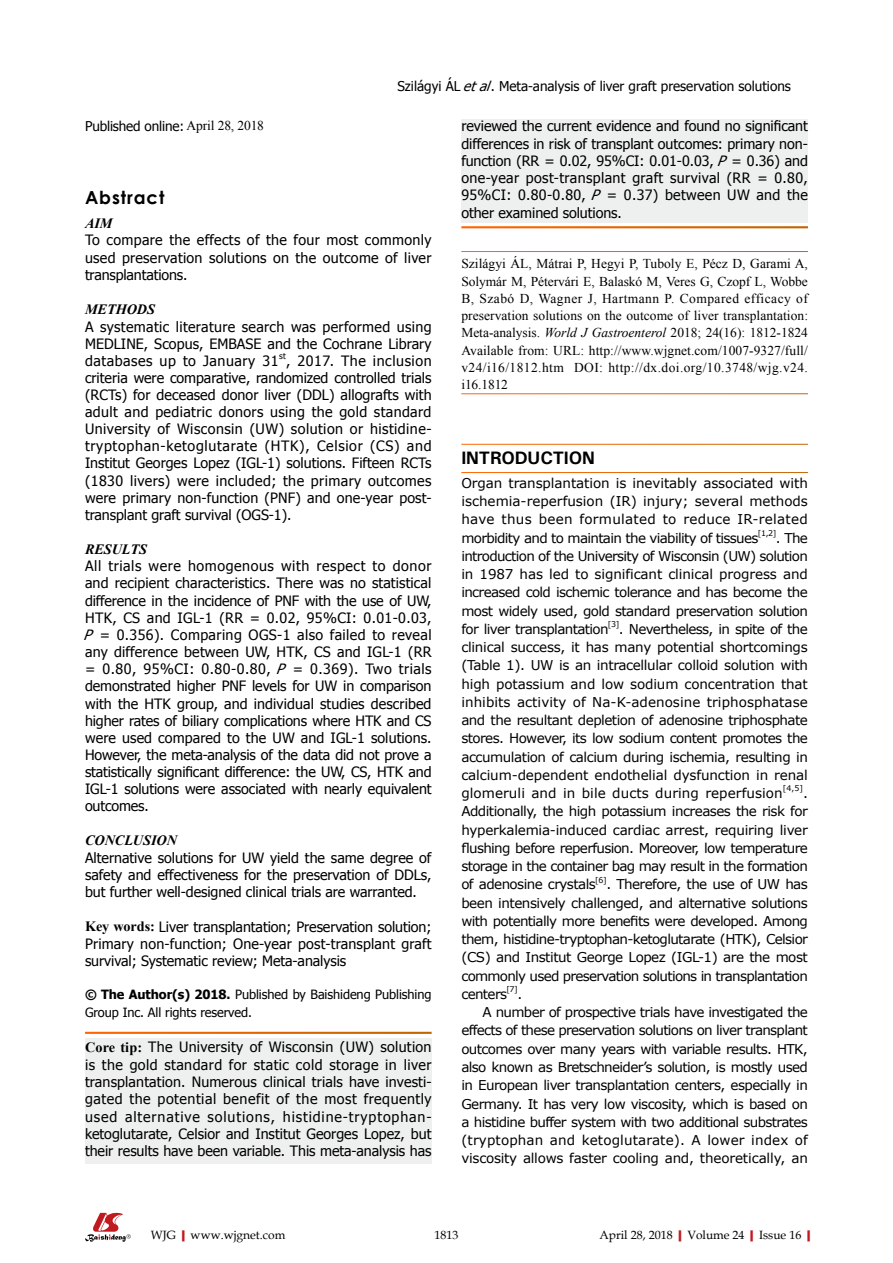
<style>
.page{position:relative;width:893px;height:1263px;background:#fff}
.page>*{position:absolute;margin:0;border:0;box-sizing:border-box;transform-origin:0 0}
.t1{font:700 18px "Univers";letter-spacing:-.01em;color:#000}
.t2{font:700 18px "Century Gothic";letter-spacing:.05em;color:#000}
.t3{font:14.25px/17.1px "Tahoma";color:#000;text-align:justify}
.t4{font:14.25px/17.2px "Tahoma";letter-spacing:.025em;color:#000}
.t5{font:14.25px/17.4px "Tahoma";letter-spacing:.02em;color:#000}
.t6{font:13.5px/18.3px "Verdana";letter-spacing:-.05em;color:#000;text-align:justify}
.t7{font:13.5px/17.2px "Times New Roman";letter-spacing:.03em;color:#000;text-align:justify}
.t8{font:13.5px "Tahoma";color:#000}
.t9{font:13.5px "Verdana";letter-spacing:-.02em;color:#000}
.t10{font:13.5px "Verdana";letter-spacing:.01em;color:#000}
.t11{font:12.75px/17.2px "Tahoma";letter-spacing:-.005em;color:#000}
.t12{font:12px "Book Antiqua";color:#000}
.t13{font:8.25px "Tahoma";color:#000}
.t14{font:7.8px "Verdana";color:#000}
.s1{font-style:italic}
.s2{font-family:"Times New Roman"}
.s3{font-family:"Times New Roman";font-weight:700;font-style:italic}
.s4{font-family:"Times New Roman";font-weight:700}
.s5{font-weight:700}
.s6{font-weight:700;color:#c01920}
</style>
<div class="page">
<div style="left:461px;top:119px;width:347px;height:103px;background:#eeefef"></div>
<div style="left:85px;top:1038px;width:347px;height:125px;background:#eeefef"></div>
<svg style="left:85px;top:1213px;width:46px;height:29px"></svg>
<p class="t8" style="left:397px;top:77px;width:395px">Szilágyi ÁL <span class="s1">etal</span>. Meta-analysis of liver graft preservation solutions</p>
<p class="t8" style="left:85px;top:117px;width:180px">Published online: <span class="s2">April 28, 2018</span></p>
<p class="t2" style="left:85px;top:184px;width:81px">Abstract</p>
<p class="t5" style="left:85px;top:213px;width:348px"><span class="s3">AIM<br></span>To compare the effects of the four most commonly used preservation solutions on the outcome of liver transplantations.</p>
<p class="t4" style="left:85px;top:299px;width:348px"><span class="s3">METHODS<br></span>A systematic literature search was performed using MEDLINE, Scopus, EMBASE and the Cochrane Library databases up to January 31</p>
<p class="t13" style="left:279px;top:350px;width:8px">st</p>
<p class="t3" style="left:85px;top:351px;width:348px;text-indent:201px">, 2017. The inclusion criteria were comparative, randomized controlled trials (RCTs) for deceased donor liver (DDL) allografts with adult and pediatric donors using the gold standard University of Wisconsin (UW) solution or histidine&shy;tryptophan-ketoglutarate (HTK), Celsior (CS) and Institut Georges Lopez (IGL-1) solutions. Fifteen RCTs (1830 livers) were included; the primary outcomes were primary non-function (PNF) and one-year post&shy;transplant graft survival (OGS-1).</p>
<p class="t3" style="left:83px;top:539px;width:350px;text-align:left"><span class="s3">RESULTS<br></span>All trials were homogenous with respect to donor and recipient characteristics. There was no statistical difference in the incidence of PNF with the use of UW, HTK, CS and IGL-1 (RR = 0.02, 95%CI: 0.01-0.03, <span class="s1">p</span> = 0.356). Comparing OGS-1 also failed to reveal any difference between UW, HTK, CS and IGL-1 (RR = 0.80, 95%CI: 0.80-0.80, <span class="s1">p</span> = 0.369). Two trials demonstrated higher PNF levels for UW in comparison with the HTK group, and individual studies described higher rates of biliary complications where HTK and CS were used compared to the UW and IGL-1 solutions.<br>However, the meta-analysis of the data did not prove a statistically significant difference: the UW, CS, HTK and IGL-1 solutions were associated with nearly equivalent outcomes.</p>
<p class="t3" style="left:85px;top:830px;width:348px;text-align:left"><span class="s3">CONCLUSION<br></span>Alternative solutions for UW yield the same degree of safety and effectiveness for the preservation of DDLs, but further well-designed clinical trials are warranted.</p>
<p class="t3" style="left:85px;top:917px;width:348px"><span class="s4">Key words:</span> Liver transplantation; Preservation solution; Primary non-function; One-year post-transplant graft survival; Systematic review; Meta-analysis</p>
<p class="t11" style="left:85px;top:985px;width:348px"><span class="s5">© The Author(s) 2018.</span> Published by Baishideng Publishing<br>Group Inc. All rights reserved.</p>
<p class="t3" style="left:85px;top:1038px;width:348px"><span class="s4">Core tip:</span> The University of Wisconsin (UW) solution is the gold standard for static cold storage in liver transplantation. Numerous clinical trials have investi&shy;gated the potential benefit of the most frequently used alternative solutions, histidine-tryptophan&shy;ketoglutarate, Celsior and Institut Georges Lopez, but their results have been variable. This meta-analysis has</p>
<p class="t3" style="left:461px;top:117px;width:348px">reviewed the current evidence and found no significant differences in risk of transplant outcomes: primary non&shy;function (RR = 0.02, 95%CI: 0.01-0.03, <span class="s1">p</span> = 0.36) and one-year post-transplant graft survival (RR = 0.80, 95%CI: 0.80-0.80, <span class="s1">p</span> = 0.37) between UW and the other examined solutions.</p>
<p class="t7" style="left:461px;top:255px;width:348px">Szilágyi ÁL, Mátrai P, Hegyi P, Tuboly E, Pécz D, Garami A, Solymár M, Pétervári E, Balaskó M, Veres G, Czopf L, Wobbe B, Szabó D, Wagner J, Hartmann P. Compared efficacy of preservation solutions on the outcome of liver transplantation:<br>Meta-analysis. <span class="s1">World J Gastroenterol</span> 2018; 24(16): 1812-1824<br>Available from: URL: http://www.wjgnet.com/1007-9327/full/ v24/i16/1812.htm DOI: http://dx.doi.org/10.3748/wjg.v24. i16.1812</p>
<p class="t1" style="left:461px;top:447px;width:135px">INTRODUCTION</p>
<p class="t6" style="left:461px;top:473px;width:348px">Organ transplantation is inevitably associated with ischemia-reperfusion (IR) injury; several methods have thus been formulated to reduce IR-related morbidity and to maintain the viability of tissues</p>
<p class="t14" style="left:758px;top:528px;width:20px">[1,2]</p>
<p class="t6" style="left:461px;top:528px;width:348px;text-indent:315px">. The introduction of the University of Wisconsin (UW) solution in 1987 has led to significant clinical progress and increased cold ischemic tolerance and has become the most widely used, gold standard preservation solution for liver transplantation</p>
<p class="t14" style="left:608px;top:619px;width:13px">[3]</p>
<p class="t6" style="left:461px;top:619px;width:348px;text-indent:158px">. Nevertheless, in spite of the clinical success, it has many potential shortcomings (Table 1). UW is an intracellular colloid solution with high potassium and low sodium concentration that inhibits activity of Na-K-adenosine triphosphatase and the resultant depletion of adenosine triphosphate stores. However, its low sodium content promotes the accumulation of calcium during ischemia, resulting in calcium-dependent endothelial dysfunction in renal glomeruli and in bile ducts during reperfusion</p>
<p class="t14" style="left:783px;top:783px;width:22px">[4,5]</p>
<p class="t6" style="left:461px;top:784px;width:348px;text-indent:342px">.<br>Additionally, the high potassium increases the risk for hyperkalemia-induced cardiac arrest, requiring liver flushing before reperfusion. Moreover, low temperature storage in the container bag may result in the formation of adenosine crystals</p>
<p class="t14" style="left:595px;top:875px;width:13px">[6]</p>
<p class="t6" style="left:461px;top:875px;width:348px;text-indent:145px">. Therefore, the use of UW has been intensively challenged, and alternative solutions with potentially more benefits were developed. Among them, histidine-tryptophan-ketoglutarate (HTK), Celsior (CS) and Institut George Lopez (IGL-1) are the most commonly used preservation solutions in transplantation centers</p>
<p class="t14" style="left:506px;top:984px;width:13px">[7]</p>
<p class="t6" style="left:517px;top:984px;width:6px">.</p>
<p class="t6" style="left:483px;top:1003px;width:327px">A number of prospective trials have investigated the</p>
<p class="t6" style="left:461px;top:1021px;width:348px">effects of these preservation solutions on liver transplant</p>
<p class="t6" style="left:461px;top:1039px;width:348px">outcomes over many years with variable results. HTK,</p>
<p class="t6" style="left:461px;top:1057px;width:348px">also known as Bretschneider’s solution, is mostly used</p>
<p class="t6" style="left:461px;top:1076px;width:348px">in European liver transplantation centers, especially in</p>
<p class="t6" style="left:461px;top:1094px;width:348px">Germany. It has very low viscosity, which is based on</p>
<p class="t6" style="left:461px;top:1112px;width:348px">a histidine buffer system with two additional substrates</p>
<p class="t10" style="left:461px;top:1131px;width:348px">(tryptophan and ketoglutarate). A lower index of</p>
<p class="t9" style="left:461px;top:1150px;width:348px">viscosity allows faster cooling and, theoretically, an</p>
<p class="t12" style="left:151px;top:1226px;width:136px">WJG<span class="s6">|</span>www.wjgnet.com</p>
<p class="t12" style="left:434px;top:1226px;width:25px">1813</p>
<p class="t12" style="left:599px;top:1226px;width:218px">April 28, 2018<span class="s6">|</span>Volume 24<span class="s6">|</span>Issue 16<span class="s6">|</span></p>
</div>
